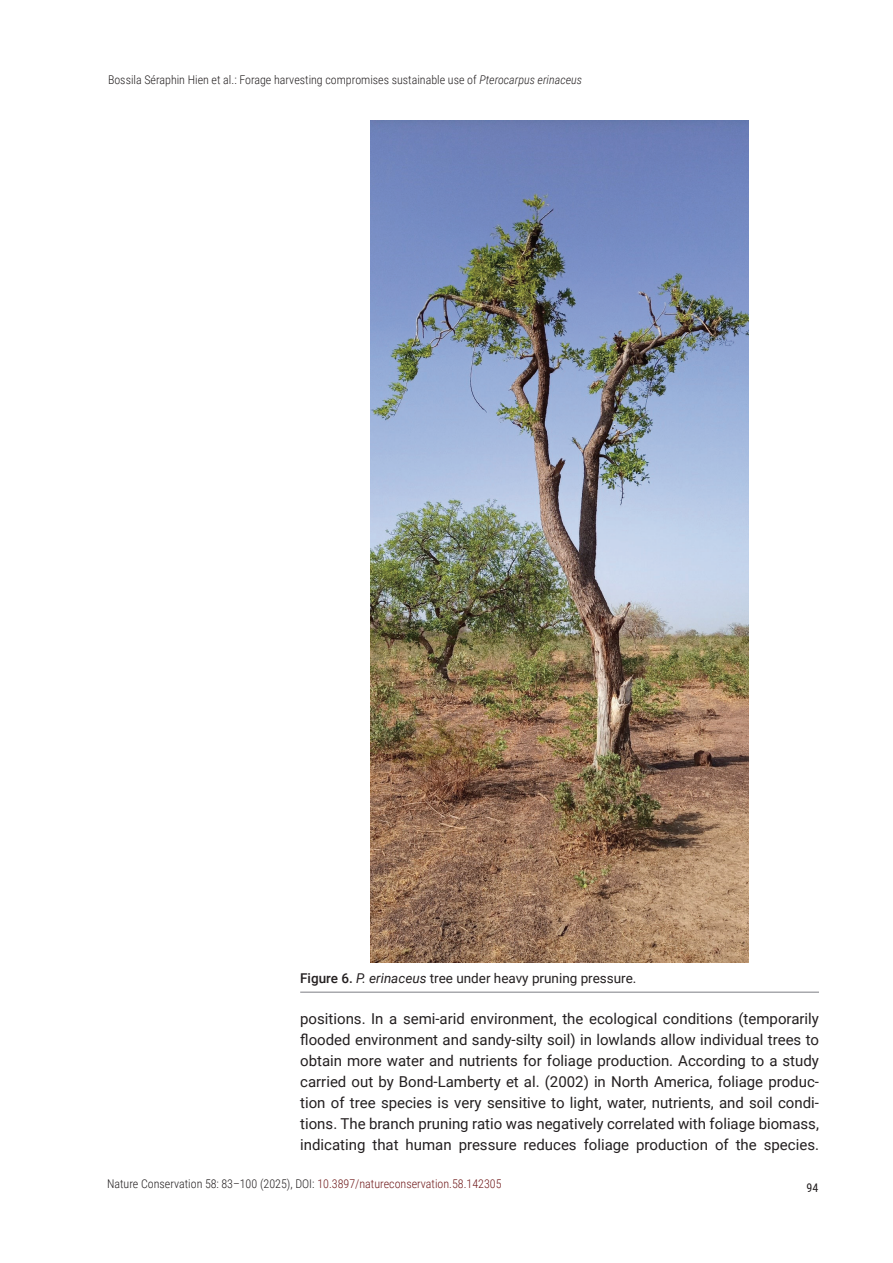
<style>
.page{position:relative;width:893px;height:1263px;background:#fff}
.page>*{position:absolute;margin:0;border:0;box-sizing:border-box;transform-origin:0 0}
.t1{font:15px/21px "Roboto";color:#231f20;text-align:justify}
.t2{font:13.5px "Roboto";color:#231f20}
.t3{font:300 12px "Roboto Condensed";color:#231f20}
.t4{font:12px "Roboto Condensed";color:#231f20}
.s1{font-style:italic}
.s2{font-weight:500}
.s3{color:#6f191a}
</style>
<div class="page">
<hr style="left:300px;top:991px;width:519px;height:2px;background:#a8a9ad">
<img style="left:370px;top:121px;width:379px;height:841px">
<p class="t3" style="left:108px;top:71px;width:475px">Bossila Séraphin Hien et al.: Forage harvesting compromises sustainable use of <span class="s1">Pterocarpus erinaceus</span></p>
<p class="t2" style="left:300px;top:969px;width:338px"><span class="s2">Figure 6.</span> <span class="s1">P. erinaceus</span> tree under heavy pruning pressure.</p>
<p class="t1" style="left:300px;top:1007px;width:520px">positions. In a semi-arid environment, the ecological conditions (temporarily flooded environment and sandy-silty soil) in lowlands allow individual trees to obtain more water and nutrients for foliage production. According to a study carried out by Bond-Lamberty et al. (2002) in North America, foliage produc&shy;tion of tree species is very sensitive to light, water, nutrients, and soil condi&shy;tions. The branch pruning ratio was negatively correlated with foliage biomass, indicating that human pressure reduces foliage production of the species.</p>
<p class="t3" style="left:107px;top:1175px;width:396px">Nature Conservation 58: 83–100 (2025), DOI: <span class="s3">10.3897/natureconservation.58.142305</span></p>
<p class="t4" style="left:806px;top:1179px;width:13px">94</p>
</div>
